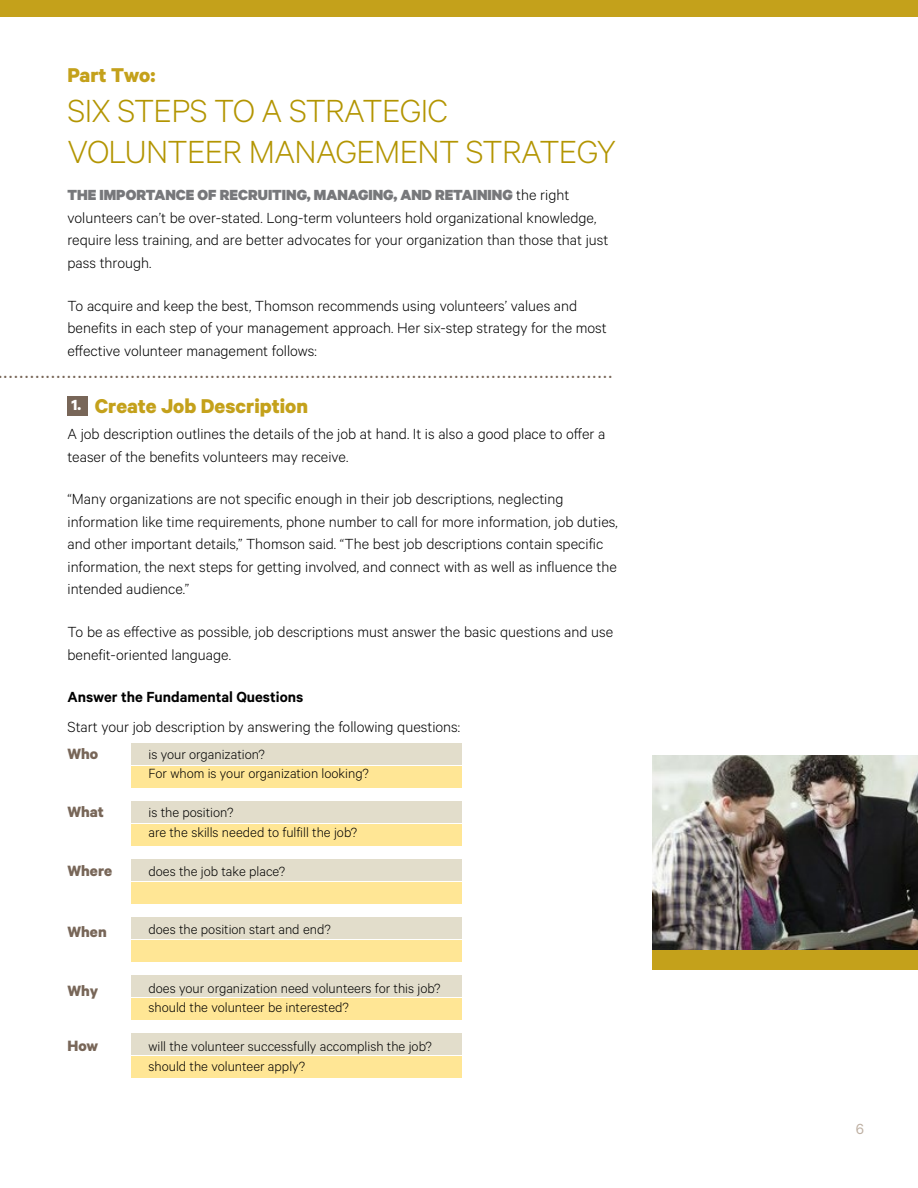
<style>
.page{position:relative;width:918px;height:1188px;background:#fff}
.page>*{position:absolute;margin:0;border:0;box-sizing:border-box;transform-origin:0 0}
.t1{font:300 36px/40.5px "Calibre";letter-spacing:-.02em;color:#b39502}
.t2{font:700 22.5px "Calibre";color:#c4a11b}
.t3{font:20.25px "Calibri";color:#786658}
.t4{font:700 16.8px "Calibre";color:#786658}
.t5{font:300 16.5px/22.5px "Calibre";color:#000}
.t6{font:600 16.5px "Calibre";color:#000}
.t7{font:16.5px "Calibre";color:#beb0a3}
.t8{font:300 15px/19.5px "Calibre";color:#000}
.s1{font-weight:900;color:#77787b}
.s2{font-size:16.5px;color:#fff}
</style>
<div class="page">
<div style="left:0;top:0;width:918px;height:17px;background:#c4a11b"></div>
<div style="left:131px;top:743px;width:330px;height:22px;background:#e2ddcb"></div>
<div style="left:131px;top:766px;width:330px;height:21px;background:#ffe695"></div>
<div style="left:131px;top:1034px;width:330px;height:21px;background:#e2ddcb"></div>
<div style="left:131px;top:1056px;width:330px;height:22px;background:#ffe695"></div>
<div style="left:131px;top:859px;width:330px;height:22px;background:#e2ddcb"></div>
<div style="left:131px;top:882px;width:330px;height:22px;background:#ffe695"></div>
<div style="left:131px;top:975px;width:330px;height:22px;background:#e2ddcb"></div>
<div style="left:131px;top:998px;width:330px;height:22px;background:#ffe695"></div>
<div style="left:131px;top:917px;width:330px;height:22px;background:#e2ddcb"></div>
<div style="left:131px;top:940px;width:330px;height:22px;background:#ffe695"></div>
<div style="left:131px;top:801px;width:330px;height:22px;background:#e2ddcb"></div>
<div style="left:131px;top:824px;width:330px;height:21px;background:#ffe695"></div>
<div style="left:67px;top:396px;width:20px;height:19px;background:#786658"></div>
<img style="left:653px;top:756px;width:265px;height:194px">
<div style="left:653px;top:950px;width:265px;height:20px;background:#c4a11b"></div>
<h2 class="t2" style="left:68px;top:61px;width:89px">Part Two:</h2>
<h1 class="t1" style="left:68px;top:89px;width:550px">SIX STEPS TO A STRATEGIC<br>VOLUNTEER MANAGEMENT STRATEGY</h1>
<p class="t5" style="left:68px;top:183px;width:542px"><span class="s1">THE IMPORTANCE OF RECRUITING, MANAGING, AND RETAINING</span> the right volunteers can’t be over-stated. Long-term volunteers hold organizational knowledge, require less training, and are better advocates for your organization than those that just pass through.</p>
<p class="t5" style="left:68px;top:294px;width:541px">To acquire and keep the best, Thomson recommends using volunteers’ values and benefits in each step of your management approach. Her six-step strategy for the most effective volunteer management follows:</p>
<h2 class="t2" style="left:71px;top:393px;width:238px"><span class="s2">1.</span> Create Job Description</h2>
<p class="t5" style="left:68px;top:422px;width:539px">A job description outlines the details of the job at hand. It is also a good place to offer a teaser of the benefits volunteers may receive.</p>
<p class="t5" style="left:68px;top:487px;width:552px">“Many organizations are not specific enough in their job descriptions, neglecting information like time requirements, phone number to call for more information, job duties, and other important details,” Thomson said. “The best job descriptions contain specific information, the next steps for getting involved, and connect with as well as influence the intended audience.”</p>
<p class="t5" style="left:68px;top:620px;width:547px">To be as effective as possible, job descriptions must answer the basic questions and use benefit-oriented language.</p>
<p class="t6" style="left:68px;top:687px;width:237px">Answer the Fundamental Questions</p>
<p class="t5" style="left:68px;top:715px;width:394px">Start your job description by answering the following questions:</p>
<p class="t3" style="left:-2px;top:357px;width:617px">....................................................................................................................</p>
<p class="t4" style="left:68px;top:743px;width:32px">Who</p>
<p class="t8" style="left:149px;top:744px;width:222px">is your organization?<br>For whom is your organization looking?</p>
<p class="t4" style="left:68px;top:802px;width:38px">What</p>
<p class="t8" style="left:148px;top:802px;width:210px">is the position?<br>are the skills needed to fulfill the job?</p>
<p class="t4" style="left:68px;top:860px;width:46px">Where</p>
<p class="t8" style="left:149px;top:861px;width:138px">does the job take place?</p>
<p class="t4" style="left:68px;top:922px;width:41px">When</p>
<p class="t8" style="left:149px;top:919px;width:184px">does the position start and end?</p>
<p class="t4" style="left:68px;top:980px;width:32px">Why</p>
<p class="t8" style="left:148px;top:978px;width:293px">does your organization need volunteers for this job? should the volunteer be interested?</p>
<p class="t4" style="left:68px;top:1036px;width:32px">How</p>
<p class="t8" style="left:148px;top:1036px;width:285px">will the volunteer successfully accomplish the job? should the volunteer apply?</p>
<p class="t7" style="left:856px;top:1119px;width:10px">6</p>
</div>
